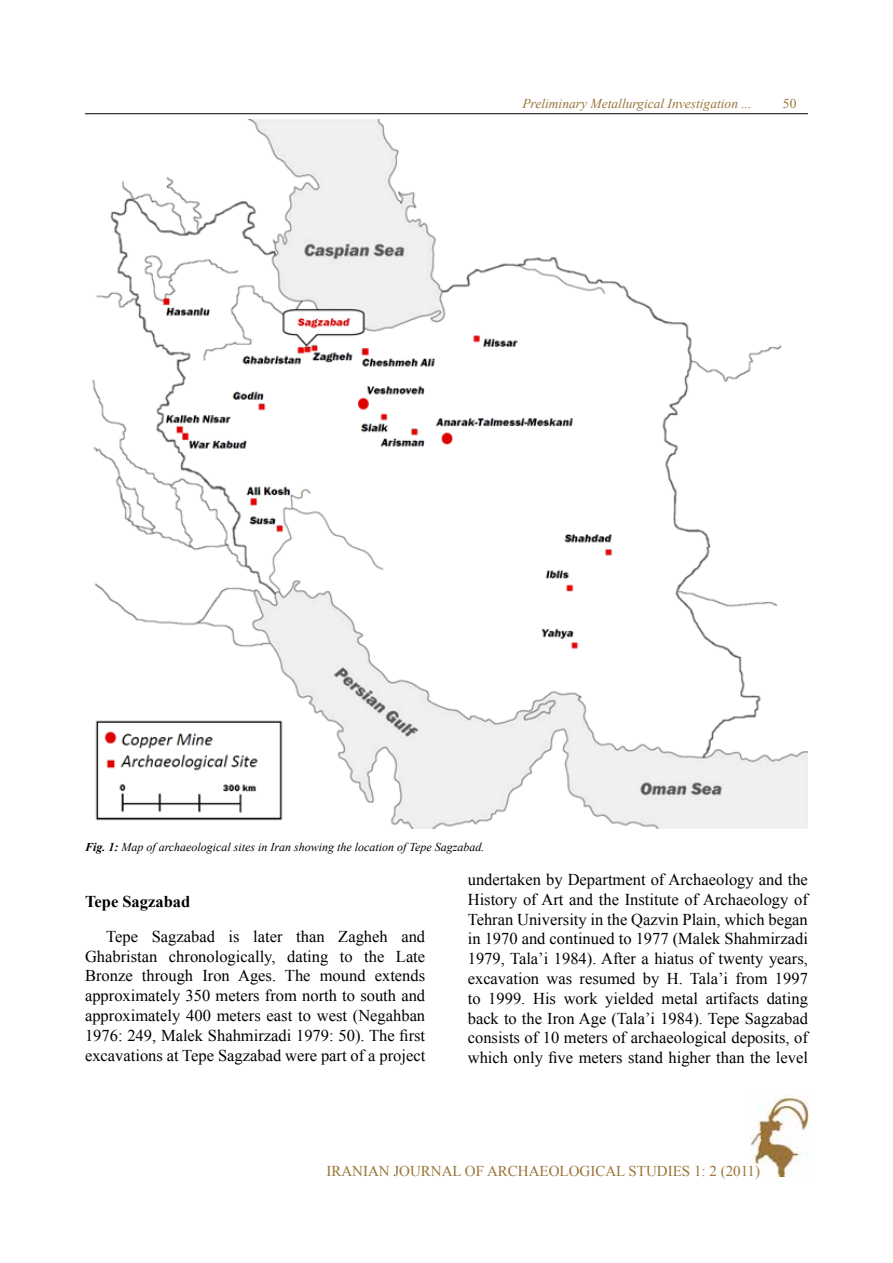
<style>
.page{position:relative;width:893px;height:1263px;background:#fff}
.page>*{position:absolute;margin:0;border:0;box-sizing:border-box;transform-origin:0 0}
.t1{font:16.5px/19.8px "Times New Roman";color:#000;text-align:justify}
.t2{font:700 16.5px "Times New Roman";color:#000}
.t3{font:15px "Times New Roman";color:#9a7438}
.t4{font:italic 13.5px "Times New Roman";color:#9a7438}
.t5{font:13.5px "Times New Roman";color:#9a7438}
.t6{font:italic 12px "Times New Roman";color:#000}
.s1{font-weight:700}
</style>
<div class="page">
<img style="left:751px;top:1096px;width:57px;height:81px">
<hr style="left:85px;top:113px;width:723px;height:1px;background:#000">
<img style="left:92px;top:119px;width:716px;height:710px">
<p class="t4" style="left:522px;top:94px;width:231px">Preliminary Metallurgical Investigation ...</p>
<p class="t5" style="left:783px;top:95px;width:15px">50</p>
<p class="t6" style="left:85px;top:839px;width:401px"><span class="s1">Fig. 1:</span> Map of archaeological sites in Iran showing the location of Tepe Sagzabad.</p>
<p class="t1" style="left:468px;top:869px;width:342px">undertaken by Department of Archaeology and the History of Art and the Institute of Archaeology of Tehran University in the Qazvin Plain, which began in 1970 and continued to 1977 (Malek Shahmirzadi 1979, Tala’i 1984). After a hiatus of twenty years, excavation was resumed by H. Tala’i from 1997 to 1999. His work yielded metal artifacts dating back to the Iron Age (Tala’i 1984). Tepe Sagzabad consists of 10 meters of archaeological deposits, of which only five meters stand higher than the level</p>
<p class="t2" style="left:85px;top:890px;width:107px">Tepe Sagzabad</p>
<p class="t1" style="left:85px;top:926px;width:342px;text-indent:21px">Tepe Sagzabad is later than Zagheh and Ghabristan chronologically, dating to the Late Bronze through Iron Ages. The mound extends approximately 350 meters from north to south and approximately 400 meters east to west (Negahban 1976: 249, Malek Shahmirzadi 1979: 50). The first excavations at Tepe Sagzabad were part of a project</p>
<p class="t3" style="left:326px;top:1161px;width:435px">IRANIAN JOURNAL OF ARCHAEOLOGICAL STUDIES 1: 2 (2011)</p>
</div>
